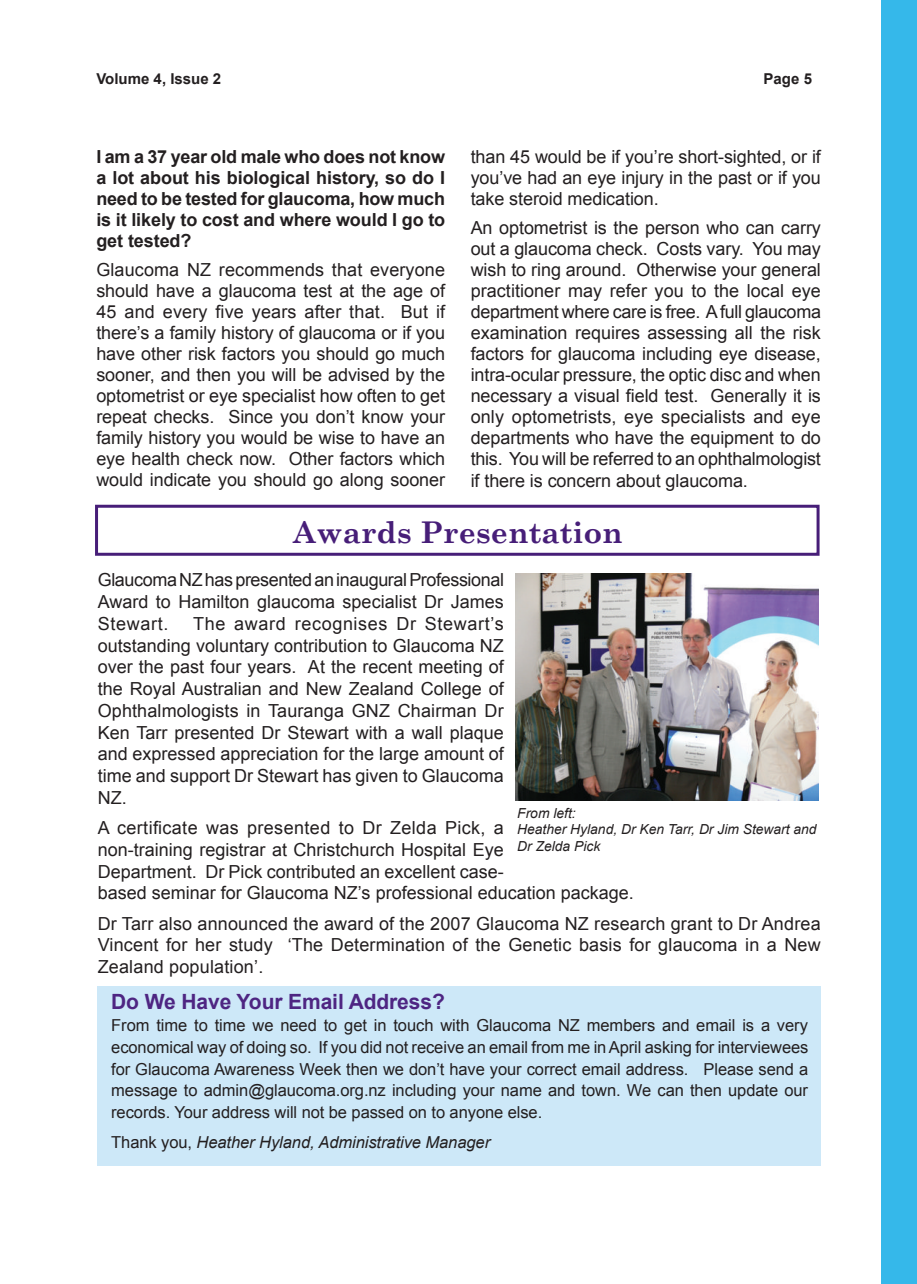
<style>
.page{position:relative;width:917px;height:1284px;background:#fff}
.page>*{position:absolute;margin:0;border:0;box-sizing:border-box;transform-origin:0 0}
.t1{font:700 30px "Century Schoolbook";color:#471e78}
.t2{font:700 21px "Arial";letter-spacing:-.005em;color:#4e2582}
.t3{font:18px/21px "Arial";color:#231f20;text-align:justify}
.t4{font:700 18px/21px "Arial";letter-spacing:-.005em;color:#231f20;text-align:justify}
.t5{font:16.5px/21.8px "Arial";letter-spacing:-.005em;color:#231f20;text-align:justify}
.t6{font:italic 16.5px "Arial";letter-spacing:-.005em;color:#231f20}
.t7{font:700 15px "Arial";color:#231f20}
.t8{font:italic 13.8px/16.6px "Arial";color:#231f20}
.s1{font-style:normal}
</style>
<div class="page">
<div style="left:881px;top:0;width:35px;height:1284px;background:#35b8ea"></div>
<div style="left:98px;top:986px;width:723px;height:180px;background:#cde8f8"></div>
<div style="left:95px;top:505px;width:724px;height:51px;border:3px solid #471e78"></div>
<img style="left:515px;top:573px;width:303px;height:228px">
<p class="t7" style="left:96px;top:71px;width:126px">Volume 4, Issue 2</p>
<p class="t7" style="left:763px;top:71px;width:50px">Page 5</p>
<p class="t4" style="left:96px;top:146px;width:350px">I am a 37 year old male who does not know a lot about his biological history, so do I need to be tested for glaucoma, how much is it likely to cost and where would I go to get tested?</p>
<p class="t3" style="left:96px;top:260px;width:350px">Glaucoma NZ recommends that everyone should have a glaucoma test at the age of 45 and every five years after that. But if there’s a family history of glaucoma or if you have other risk factors you should go much sooner, and then you will be advised by the optometrist or eye specialist how often to get repeat checks. Since you don’t know your family history you would be wise to have an eye health check now. Other factors which would indicate you should go along sooner</p>
<p class="t3" style="left:470px;top:146px;width:352px">than 45 would be if you’re short-sighted, or if you’ve had an eye injury in the past or if you take steroid medication.</p>
<p class="t3" style="left:470px;top:218px;width:352px">An optometrist is the person who can carry out a glaucoma check. Costs vary. You may wish to ring around. Otherwise your general practitioner may refer you to the local eye department where care is free. Afull glaucoma examination requires assessing all the risk factors for glaucoma including eye disease, intra-ocular pressure, the optic disc and when necessary a visual field test. Generally it is only optometrists, eye specialists and eye departments who have the equipment to do this. You will be referred to an ophthalmologist if there is concern about glaucoma.</p>
<h1 class="t1" style="left:293px;top:513px;width:331px">Awards Presentation</h1>
<p class="t3" style="left:98px;top:569px;width:408px;line-height:21.8px">GlaucomaNZhaspresentedaninauguralProfessional Award to Hamilton glaucoma specialist Dr James Stewart.</p>
<p class="t3" style="left:98px;top:613px;width:407px;line-height:21.8px;text-indent:95px">The award recognises Dr Stewart’s outstanding voluntary contribution to Glaucoma NZ over the past four years. At the recent meeting of the Royal Australian and New Zealand College of Ophthalmologists in Tauranga GNZ Chairman Dr Ken Tarr presented Dr Stewart with a wall plaque and expressed appreciation for the large amount of time and support Dr Stewart has given to Glaucoma NZ.</p>
<p class="t3" style="left:98px;top:817px;width:537px;line-height:21.8px;text-align:left">A certificate was presented to Dr Zelda Pick, a<br>non-training registrar at Christchurch Hospital Eye<br>Department. Dr Pick contributed an excellent case-<br>based seminar for Glaucoma NZ’s professional education package.</p>
<p class="t3" style="left:98px;top:913px;width:724px;line-height:21.8px">Dr Tarr also announced the award of the 2007 Glaucoma NZ research grant to Dr Andrea Vincent for her study ‘The Determination of the Genetic basis for glaucoma in a New Zealand population’.</p>
<p class="t8" style="left:517px;top:805px;width:301px">From left:<br>Heather Hyland, Dr Ken Tarr, Dr Jim Stewart and<br>Dr Zelda Pick</p>
<p class="t2" style="left:111px;top:990px;width:335px">Do We Have Your Email Address?</p>
<p class="t5" style="left:111px;top:1015px;width:698px">From time to time we need to get in touch with Glaucoma NZ members and email is a very economical way of doing so. If you did not receive an email from me inApril asking for interviewees for Glaucoma Awareness Week then we don’t have your correct email address. Please send a message to admin@glaucoma.org.nz including your name and town. We can then update our records. Your address will not be passed on to anyone else.</p>
<p class="t6" style="left:111px;top:1134px;width:380px"><span class="s1">Thank you,</span> Heather Hyland, Administrative Manager</p>
</div>
